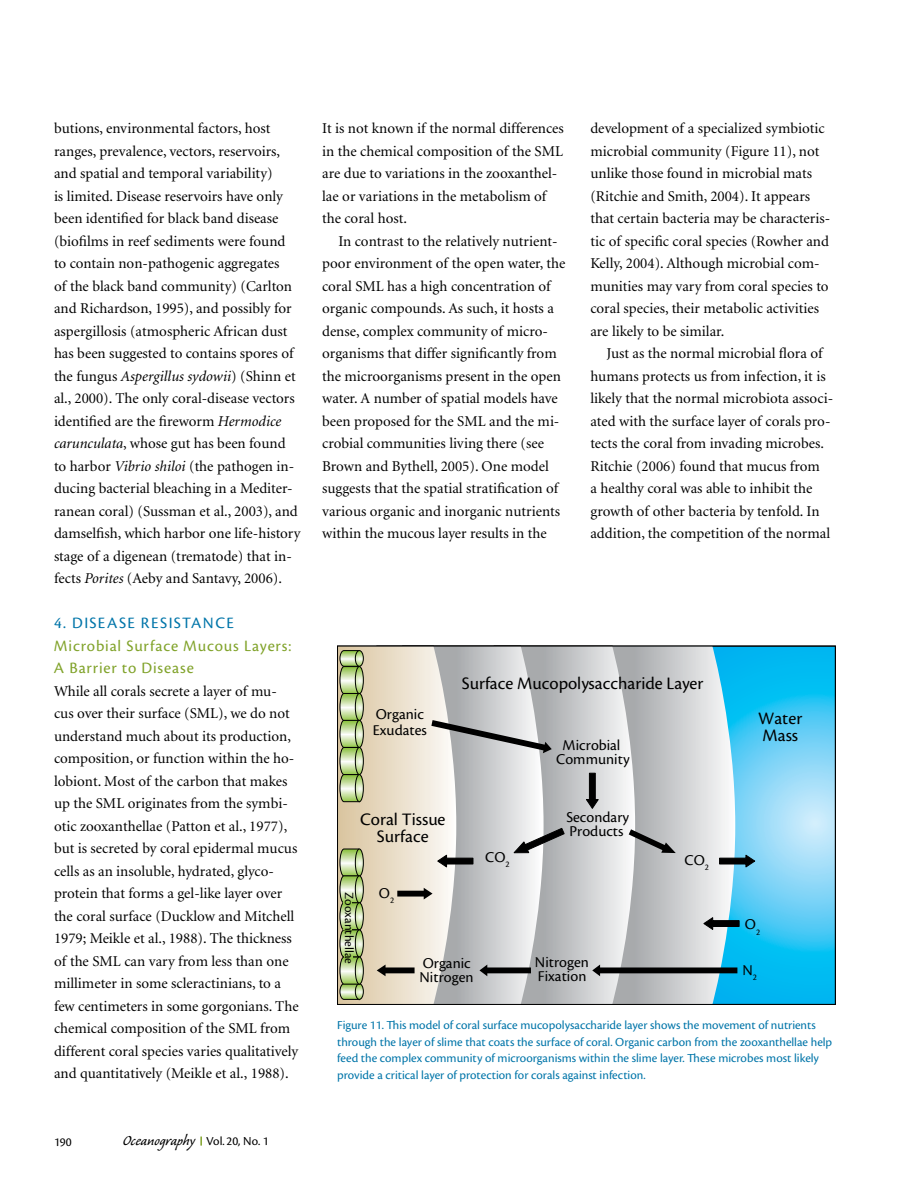
<style>
.page{position:relative;width:918px;height:1188px;background:#fff}
.page>*{position:absolute;margin:0;border:0;box-sizing:border-box;transform-origin:0 0}
.t1{font:18.3px/17px "Cronos Pro";color:#000;text-align:center}
.t2{font:18px "Caliban";color:#000}
.t3{font:16.5px/22.5px "Cronos Pro";letter-spacing:.05em;color:#81a32b}
.t4{font:16.5px "Cronos Pro";letter-spacing:.08em;color:#0075a9}
.t5{font:15.6px/14.1px "Cronos Pro";color:#000}
.t6{font:15px/22.5px "Minion";color:#000}
.t7{font:13.05px "Cronos Pro";color:#000}
.t8{font:12.75px/16.5px "Cronos Pro";color:#0075a9}
.t9{font:12.75px "Cronos Pro";color:#000}
.s1{font-style:italic}
.s2{font-family:"Cronos Pro";font-size:12.75px}
</style>
<div class="page">
<svg style="left:200px;top:1137px;width:2px;height:9px"></svg>
<svg style="left:564px;top:646px;width:272px;height:359px;background:#99cadb"></svg>
<svg style="left:337px;top:646px;width:227px;height:359px;background:#cac8bd"></svg>
<p class="t6" style="left:54px;top:118px;width:248px">butions, environmental factors, host ranges, prevalence, vectors, reservoirs, and spatial and temporal variability)<br>is limited. Disease reservoirs have only been identified for black band disease (biofilms in reef sediments were found to contain non-pathogenic aggregates<br>of the black band community) (Carlton and Richardson, 1995), and possibly for aspergillosis (atmospheric African dust has been suggested to contains spores of the fungus <span class="s1">Aspergillus sydowii</span>) (Shinn et al., 2000). The only coral-disease vectors identified are the fireworm <span class="s1">Hermodice carunculata</span>, whose gut has been found to harbor <span class="s1">Vibrio shiloi</span> (the pathogen in&shy;ducing bacterial bleaching in a Mediter&shy;ranean coral) (Sussman et al., 2003), and damselfish, which harbor one life-history stage of a digenean (trematode) that in&shy;fects <span class="s1">Porites</span> (Aeby and Santavy, 2006).</p>
<p class="t4" style="left:54px;top:614px;width:181px">4. Disease Resistance</p>
<p class="t3" style="left:54px;top:634px;width:239px">Microbial Surface Mucous Layers:<br>A Barrier to Disease</p>
<p class="t6" style="left:54px;top:680px;width:246px">While all corals secrete a layer of mu&shy;cus over their surface (SML), we do not understand much about its production, composition, or function within the ho&shy;lobiont. Most of the carbon that makes up the SML originates from the symbi&shy;otic zooxanthellae (Patton et al., 1977), but is secreted by coral epidermal mucus cells as an insoluble, hydrated, glyco&shy;protein that forms a gel-like layer over the coral surface (Ducklow and Mitchell 1979; Meikle et al., 1988). The thickness of the SML can vary from less than one millimeter in some scleractinians, to a few centimeters in some gorgonians. The chemical composition of the SML from different coral species varies qualitatively and quantitatively (Meikle et al., 1988).</p>
<p class="t9" style="left:54px;top:1134px;width:19px">190</p>
<p class="t2" style="left:123px;top:1132px;width:148px">Oceanography <span class="s2">Vol. 20, No. 1</span></p>
<p class="t6" style="left:322px;top:118px;width:243px">It is not known if the normal differences in the chemical composition of the SML are due to variations in the zooxanthel&shy;lae or variations in the metabolism of the coral host.</p>
<p class="t6" style="left:322px;top:230px;width:245px;text-indent:16px">In contrast to the relatively nutrient&shy;poor environment of the open water, the coral SML has a high concentration of organic compounds. As such, it hosts a dense, complex community of micro&shy;organisms that differ significantly from the microorganisms present in the open water. A number of spatial models have been proposed for the SML and the mi&shy;crobial communities living there (see Brown and Bythell, 2005). One model suggests that the spatial stratification of various organic and inorganic nutrients within the mucous layer results in the</p>
<p class="t6" style="left:590px;top:118px;width:241px">development of a specialized symbiotic microbial community (Figure 11), not unlike those found in microbial mats (Ritchie and Smith, 2004). It appears that certain bacteria may be characteris&shy;tic of specific coral species (Rowher and Kelly, 2004). Although microbial com&shy;munities may vary from coral species to coral species, their metabolic activities are likely to be similar.</p>
<p class="t6" style="left:590px;top:343px;width:244px;text-indent:16px">Just as the normal microbial flora of humans protects us from infection, it is likely that the normal microbiota associ&shy;ated with the surface layer of corals pro&shy;tects the coral from invading microbes.<br>Ritchie (2006) found that mucus from<br>a healthy coral was able to inhibit the growth of other bacteria by tenfold. In addition, the competition of the normal</p>
<p class="t5" style="left:373px;top:707px;width:55px;line-height:15.6px">organic exudates</p>
<p class="t1" style="left:360px;top:811px;width:87px">coral tissue surface</p>
<p class="t1" style="left:462px;top:675px;width:243px">surface mucopolysaccharide layer</p>
<p class="t5" style="left:556px;top:738px;width:75px;text-align:center">microbial community</p>
<p class="t5" style="left:485px;top:850px;width:26px">co<sub>2</sub></p>
<p class="t5" style="left:566px;top:810px;width:64px">secondary products</p>
<p class="t5" style="left:685px;top:853px;width:26px">co<sub>2</sub></p>
<p class="t1" style="left:758px;top:710px;width:46px;text-align:left">Water mass</p>
<p class="t7" style="left:357px;top:892px;width:73px;rotate:90deg">Zooxanthellae</p>
<p class="t5" style="left:379px;top:886px;width:17px">o<sub>2</sub></p>
<p class="t5" style="left:745px;top:917px;width:17px">o<sub>2</sub></p>
<p class="t5" style="left:535px;top:955px;width:55px">Nitrogen fixation</p>
<p class="t5" style="left:420px;top:956px;width:55px">organic<br>Nitrogen</p>
<p class="t5" style="left:742px;top:963px;width:16px">N<sub>2</sub></p>
<p class="t8" style="left:337px;top:1017px;width:496px">Figure 11. This model of coral surface mucopolysaccharide layer shows the movement of nutrients through the layer of slime that coats the surface of coral. Organic carbon from the zooxanthellae help feed the complex community of microorganisms within the slime layer. These microbes most likely provide a critical layer of protection for corals against infection.</p>
</div>
